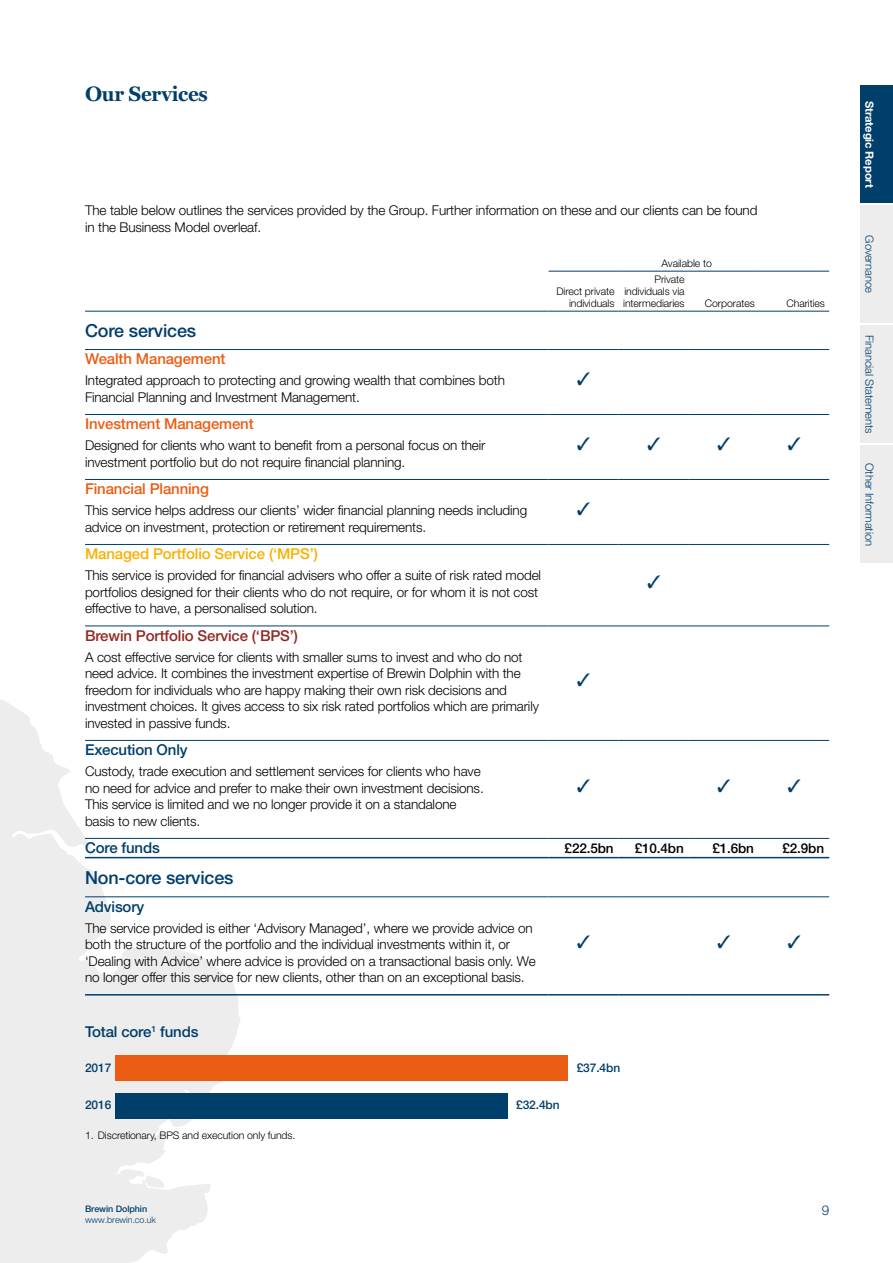
<style>
.page{position:relative;width:893px;height:1263px;background:#fff}
.page>*{position:absolute;margin:0;border:0;box-sizing:border-box;transform-origin:0 0}
.t1{font:700 21px "Miller Text";letter-spacing:-.01em;color:#003e6b}
.t2{font:500 18px "Helvetica Neue LT Std";letter-spacing:-.01em;color:#003e6b}
.t3{font:500 15px "Helvetica Neue LT Std";letter-spacing:-.01em;color:#eb5d13}
.t4{font:500 15px "Helvetica Neue LT Std";letter-spacing:-.01em;color:#003e6b}
.t5{font:500 15px "Helvetica Neue LT Std";letter-spacing:-.01em;color:#f9b000}
.t6{font:500 15px "Helvetica Neue LT Std";letter-spacing:-.01em;color:#932825}
.t7{font:300 13.5px/16.5px "Helvetica Neue LT Std";letter-spacing:-.01em;color:#000}
.t8{font:500 13.5px "Helvetica Neue LT Std";letter-spacing:-.01em;color:#000}
.t9{font:300 13.5px "Helvetica Neue LT Std";color:#003e6b}
.t10{font:500 12px "Helvetica Neue LT Std";letter-spacing:-.01em;color:#003e6b}
.t11{font:300 11.25px "Helvetica Neue LT Std";letter-spacing:-.01em;color:#003e6b}
.t12{font:700 11.25px "Helvetica Neue LT Std";letter-spacing:-.01em;color:#fff}
.t13{font:300 10.5px/12px "Helvetica Neue LT Std";letter-spacing:-.01em;color:#000;text-align:right}
.t14{font:300 9px "Helvetica Neue LT Std";letter-spacing:-.01em;color:#003e6b}
.t15{font:500 9px "Helvetica Neue LT Std";letter-spacing:-.01em;color:#003e6b}
</style>
<div class="page">
<svg style="left:0;top:700px;width:241px;height:563px;fill:#ededed"></svg>
<hr style="left:549px;top:271px;width:70px;height:1px;background:#003e6b">
<hr style="left:619px;top:271px;width:70px;height:1px;background:#003e6b">
<hr style="left:689px;top:271px;width:70px;height:1px;background:#003e6b">
<hr style="left:759px;top:271px;width:70px;height:1px;background:#003e6b">
<hr style="left:85px;top:311px;width:464px;height:1px;background:#003e6b">
<hr style="left:549px;top:311px;width:70px;height:1px;background:#003e6b">
<hr style="left:619px;top:311px;width:70px;height:1px;background:#003e6b">
<hr style="left:689px;top:311px;width:70px;height:1px;background:#003e6b">
<hr style="left:759px;top:311px;width:70px;height:1px;background:#003e6b">
<hr style="left:85px;top:349px;width:464px;height:1px;background:#003e6b">
<hr style="left:549px;top:349px;width:70px;height:1px;background:#003e6b">
<hr style="left:619px;top:349px;width:70px;height:1px;background:#003e6b">
<hr style="left:689px;top:349px;width:70px;height:1px;background:#003e6b">
<hr style="left:759px;top:349px;width:70px;height:1px;background:#003e6b">
<hr style="left:85px;top:414px;width:464px;height:1px;background:#003e6b">
<hr style="left:549px;top:414px;width:70px;height:1px;background:#003e6b">
<hr style="left:619px;top:414px;width:70px;height:1px;background:#003e6b">
<hr style="left:689px;top:414px;width:70px;height:1px;background:#003e6b">
<hr style="left:759px;top:414px;width:70px;height:1px;background:#003e6b">
<hr style="left:85px;top:479px;width:464px;height:1px;background:#003e6b">
<hr style="left:549px;top:479px;width:70px;height:1px;background:#003e6b">
<hr style="left:619px;top:479px;width:70px;height:1px;background:#003e6b">
<hr style="left:689px;top:479px;width:70px;height:1px;background:#003e6b">
<hr style="left:759px;top:479px;width:70px;height:1px;background:#003e6b">
<hr style="left:85px;top:544px;width:464px;height:1px;background:#003e6b">
<hr style="left:549px;top:544px;width:70px;height:1px;background:#003e6b">
<hr style="left:619px;top:544px;width:70px;height:1px;background:#003e6b">
<hr style="left:689px;top:544px;width:70px;height:1px;background:#003e6b">
<hr style="left:759px;top:544px;width:70px;height:1px;background:#003e6b">
<hr style="left:85px;top:626px;width:464px;height:1px;background:#003e6b">
<hr style="left:549px;top:626px;width:70px;height:1px;background:#003e6b">
<hr style="left:619px;top:626px;width:70px;height:1px;background:#003e6b">
<hr style="left:689px;top:626px;width:70px;height:1px;background:#003e6b">
<hr style="left:759px;top:626px;width:70px;height:1px;background:#003e6b">
<hr style="left:85px;top:740px;width:464px;height:1px;background:#003e6b">
<hr style="left:549px;top:740px;width:70px;height:1px;background:#003e6b">
<hr style="left:619px;top:740px;width:70px;height:1px;background:#003e6b">
<hr style="left:689px;top:740px;width:70px;height:1px;background:#003e6b">
<hr style="left:759px;top:740px;width:70px;height:1px;background:#003e6b">
<hr style="left:85px;top:838px;width:464px;height:1px;background:#003e6b">
<hr style="left:549px;top:838px;width:70px;height:1px;background:#003e6b">
<hr style="left:619px;top:838px;width:70px;height:1px;background:#003e6b">
<hr style="left:689px;top:838px;width:70px;height:1px;background:#003e6b">
<hr style="left:759px;top:838px;width:70px;height:1px;background:#003e6b">
<hr style="left:85px;top:896px;width:464px;height:1px;background:#003e6b">
<hr style="left:549px;top:896px;width:70px;height:1px;background:#003e6b">
<hr style="left:619px;top:896px;width:70px;height:1px;background:#003e6b">
<hr style="left:689px;top:896px;width:70px;height:1px;background:#003e6b">
<hr style="left:759px;top:896px;width:70px;height:1px;background:#003e6b">
<hr style="left:85px;top:857px;width:464px;height:1px;background:#003e6b">
<hr style="left:549px;top:857px;width:70px;height:1px;background:#003e6b">
<hr style="left:619px;top:857px;width:70px;height:1px;background:#003e6b">
<hr style="left:689px;top:857px;width:70px;height:1px;background:#003e6b">
<hr style="left:759px;top:857px;width:70px;height:1px;background:#003e6b">
<hr style="left:85px;top:994px;width:464px;height:1px;background:#003e6b">
<hr style="left:549px;top:994px;width:70px;height:1px;background:#003e6b">
<hr style="left:619px;top:994px;width:70px;height:1px;background:#003e6b">
<hr style="left:689px;top:994px;width:70px;height:1px;background:#003e6b">
<hr style="left:759px;top:994px;width:70px;height:1px;background:#003e6b">
<div style="left:115px;top:1055px;width:453px;height:26px;background:#eb5d13"></div>
<div style="left:115px;top:1093px;width:393px;height:25px;background:#003e6b"></div>
<div style="left:860px;top:85px;width:33px;height:118px;background:#003e6b"></div>
<div style="left:860px;top:205px;width:33px;height:118px;background:#ededed"></div>
<div style="left:860px;top:325px;width:33px;height:118px;background:#ededed"></div>
<div style="left:860px;top:446px;width:33px;height:117px;background:#ededed"></div>
<h1 class="t1" style="left:85px;top:81px;width:124px">Our Services</h1>
<p class="t7" style="left:85px;top:202px;width:674px">The table below outlines the services provided by the Group. Further information on these and our clients can be found in the Business Model overleaf.</p>
<p class="t13" style="left:662px;top:257px;width:52px">Available to</p>
<p class="t13" style="left:556px;top:285px;width:59px">Direct private individuals</p>
<p class="t13" style="left:623px;top:273px;width:63px;text-align:justify;text-indent:31px">Private individuals via intermediaries</p>
<p class="t13" style="left:705px;top:297px;width:51px">Corporates</p>
<p class="t13" style="left:786px;top:297px;width:40px">Charities</p>
<h2 class="t2" style="left:85px;top:320px;width:113px">Core services</h2>
<p class="t3" style="left:85px;top:350px;width:142px">Wealth Management</p>
<p class="t7" style="left:85px;top:372px;width:421px">Integrated approach to protecting and growing wealth that combines both<br>Financial Planning and Investment Management.</p>
<p class="t3" style="left:85px;top:415px;width:170px">Investment Management</p>
<p class="t7" style="left:85px;top:437px;width:402px">Designed for clients who want to benefit from a personal focus on their investment portfolio but do not require financial planning.</p>
<p class="t3" style="left:85px;top:480px;width:125px">Financial Planning</p>
<p class="t7" style="left:85px;top:502px;width:444px">This service helps address our clients’ wider financial planning needs including advice on investment, protection or retirement requirements.</p>
<p class="t5" style="left:85px;top:545px;width:234px">Managed Portfolio Service (‘MPS’)</p>
<p class="t7" style="left:85px;top:567px;width:458px">This service is provided for financial advisers who offer a suite of risk rated model portfolios designed for their clients who do not require, or for whom it is not cost effective to have, a personalised solution.</p>
<p class="t6" style="left:85px;top:627px;width:214px">Brewin Portfolio Service (‘BPS’)</p>
<p class="t7" style="left:85px;top:648px;width:455px">A cost effective service for clients with smaller sums to invest and who do not need advice. It combines the investment expertise of Brewin Dolphin with the freedom for individuals who are happy making their own risk decisions and investment choices. It gives access to six risk rated portfolios which are primarily invested in passive funds.</p>
<p class="t4" style="left:85px;top:741px;width:104px">Execution Only</p>
<p class="t7" style="left:85px;top:763px;width:400px">Custody, trade execution and settlement services for clients who have no need for advice and prefer to make their own investment decisions.<br>This service is limited and we no longer provide it on a standalone basis to new clients.</p>
<p class="t4" style="left:85px;top:839px;width:76px">Core funds</p>
<p class="t8" style="left:565px;top:840px;width:50px">£22.5bn</p>
<p class="t8" style="left:635px;top:840px;width:50px">£10.4bn</p>
<p class="t8" style="left:712px;top:840px;width:43px">£1.6bn</p>
<p class="t8" style="left:782px;top:840px;width:43px">£2.9bn</p>
<h2 class="t2" style="left:85px;top:867px;width:150px">Non-core services</h2>
<p class="t4" style="left:85px;top:897px;width:61px">Advisory</p>
<p class="t7" style="left:85px;top:919px;width:452px">The service provided is either ‘Advisory Managed’, where we provide advice on both the structure of the portfolio and the individual investments within it, or ‘Dealing with Advice’ where advice is provided on a transactional basis only. We no longer offer this service for new clients, other than on an exceptional basis.</p>
<p class="t4" style="left:85px;top:1023px;width:115px">Total core<sup>1</sup> funds</p>
<p class="t10" style="left:85px;top:1060px;width:28px">2017</p>
<p class="t10" style="left:85px;top:1098px;width:28px">2016</p>
<p class="t13" style="left:85px;top:1129px;width:212px">1. Discretionary, BPS and execution only funds.</p>
<p class="t10" style="left:516px;top:1098px;width:45px">£32.4bn</p>
<p class="t10" style="left:577px;top:1060px;width:45px">£37.4bn</p>
<p class="t15" style="left:85px;top:1204px;width:64px">Brewin Dolphin</p>
<p class="t9" style="left:822px;top:1202px;width:9px">9</p>
<p class="t14" style="left:85px;top:1214px;width:73px">www.brewin.co.uk</p>
<p class="t12" style="left:876px;top:101px;width:88px;rotate:90deg">Strategic Report</p>
<p class="t11" style="left:876px;top:235px;width:59px;rotate:90deg">Governance</p>
<p class="t11" style="left:876px;top:335px;width:100px;rotate:90deg">Financial Statements</p>
<p class="t11" style="left:876px;top:463px;width:84px;rotate:90deg">Other Information</p>
</div>
